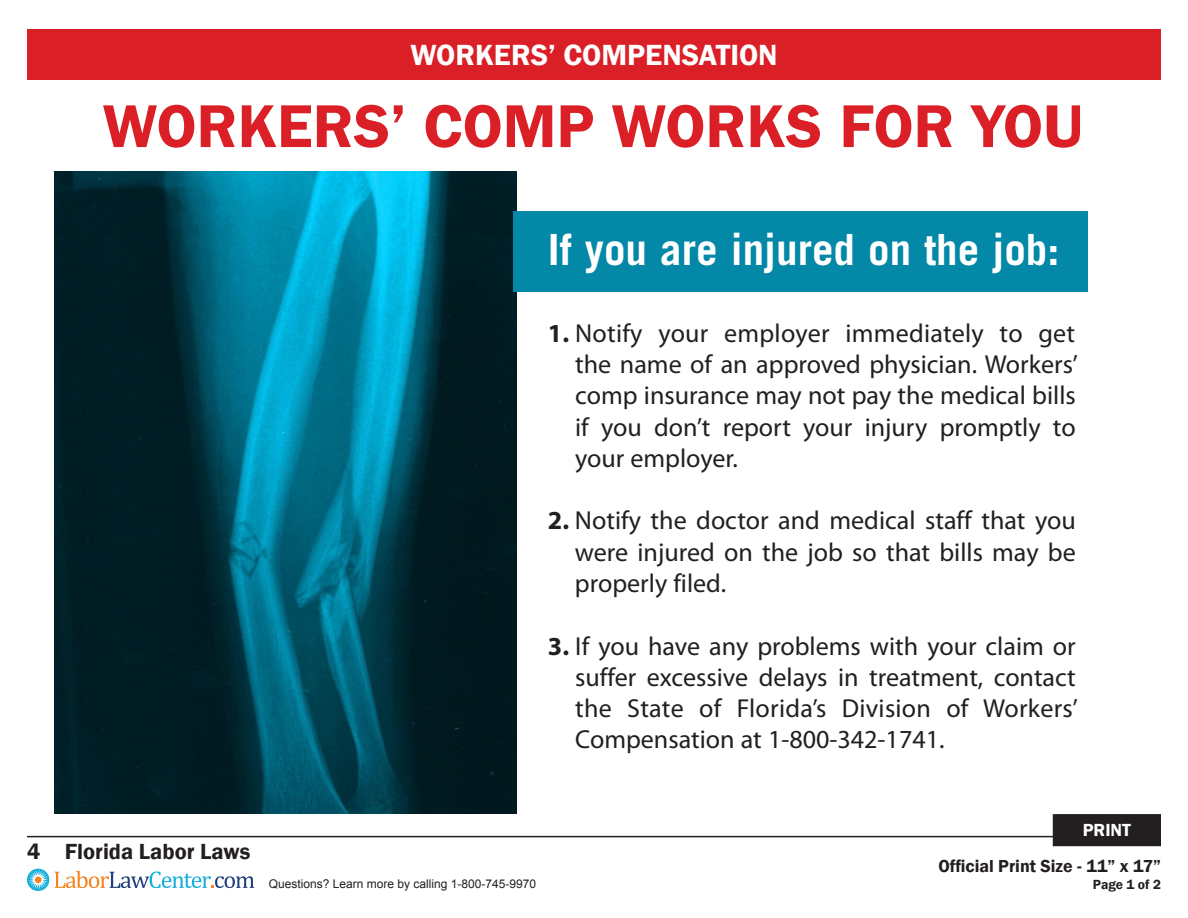
<style>
.page{position:relative;width:1188px;height:918px;background:#fff}
.page>*{position:absolute;margin:0;border:0;box-sizing:border-box;transform-origin:0 0}
.t1{font:600 62.55px "Franklin Gothic";color:#da1f26}
.t2{font:700 43.05px "Trade Gothic";color:#fff}
.t3{font:600 30px "Franklin Gothic";color:#fff}
.t4{font:26.1px/31.3px "Myriad Pro";color:#231f20;text-align:justify}
.t5{font:600 22.5px "Franklin Gothic";color:#231f20}
.t6{font:600 18px "Franklin Gothic";color:#fff}
.t7{font:600 17.85px "Franklin Gothic";color:#231f20}
.t8{font:600 13.65px "Franklin Gothic";color:#231f20}
.t9{font:12px "Arial";color:#231f20}
.s1{font-weight:700}
</style>
<div class="page">
<hr style="left:27px;top:836px;width:1134px;height:1px;background:#231f20">
<svg style="left:27px;top:869px;width:22px;height:22px"></svg>
<div style="left:35px;top:876px;width:7px;height:7px;background:#f58320;border-radius:50%"></div>
<svg style="left:55px;top:871px;width:199px;height:17px"></svg>
<div style="left:1054px;top:816px;width:106px;height:29px;background:#231f20"></div>
<div style="left:1053px;top:814px;width:108px;height:32px;border:3px solid #231f20"></div>
<img style="left:54px;top:172px;width:463px;height:641px">
<div style="left:513px;top:211px;width:575px;height:81px;background:#0388a7"></div>
<div style="left:27px;top:29px;width:1134px;height:50px;background:#da1f26"></div>
<p class="t3" style="left:410px;top:36px;width:369px">WORKERS’ COMPENSATION</p>
<p class="t1" style="left:103px;top:88px;width:982px">WORKERS’ COMP WORKS FOR YOU</p>
<p class="t2" style="left:548px;top:223px;width:513px">If you are injured on the job:</p>
<p class="t4" style="left:575px;top:317px;width:504px;text-indent:-27px"><span class="s1">1.</span> Notify your employer immediately to get the name of an approved physician. Workers’ comp insurance may not pay the medical bills if you don’t report your injury promptly to your employer.</p>
<p class="t4" style="left:575px;top:505px;width:502px;text-indent:-27px"><span class="s1">2.</span> Notify the doctor and medical staff that you were injured on the job so that bills may be properly filed.</p>
<p class="t4" style="left:575px;top:630px;width:504px;text-indent:-27px"><span class="s1">3.</span> If you have any problems with your claim or suffer excessive delays in treatment, contact the State of Florida’s Division of Workers’ Compensation at 1-800-342-1741.</p>
<p class="t5" style="left:27px;top:837px;width:225px">4 Florida Labor Laws</p>
<p class="t9" style="left:269px;top:876px;width:269px">Questions? Learn more by calling 1-800-745-9970</p>
<p class="t6" style="left:1083px;top:819px;width:50px">PRINT</p>
<p class="t7" style="left:938px;top:855px;width:224px">Official Print Size - 11” x 17”</p>
<p class="t8" style="left:1093px;top:876px;width:70px">Page 1 of 2</p>
</div>
